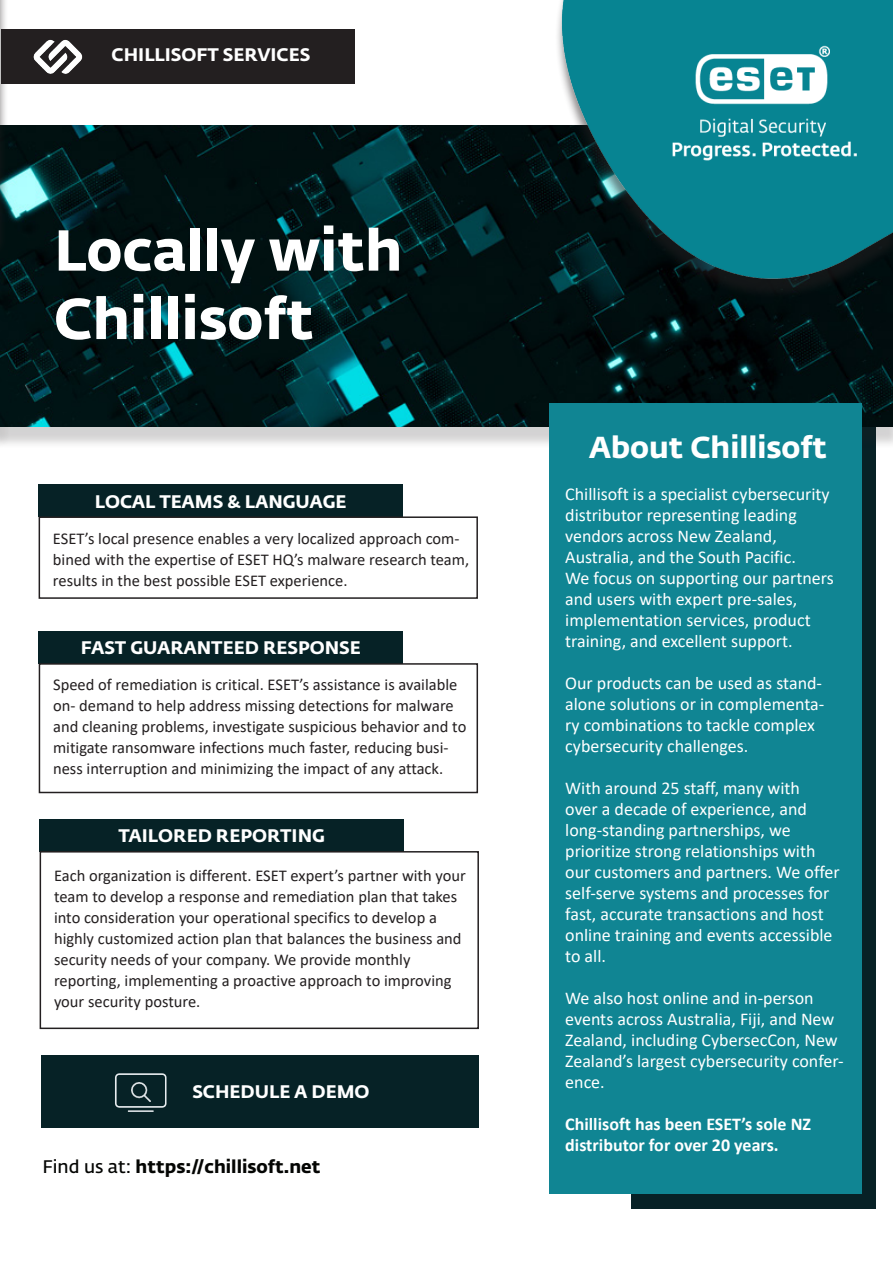
<style>
.page{position:relative;width:893px;height:1263px;background:#fff}
.page>*{position:absolute;margin:0;border:0;box-sizing:border-box;transform-origin:0 0}
.Headers_1{font:57px "Fedra Sans Alt Pro Bold LF";color:#fff}
.Headers_2{font:30px "Fedra Sans Alt Pro Bold LF";color:#fff}
.General_Text{font:18px/21px "Calibri";color:#fff}
.Headers_2-2{font:18px "Fedra Sans Alt Pro Bold LF";color:#fff}
.General_Text-2{font:700 18px/21px "Calibri";color:#fff}
.Headers_2-3{font:18px "Fedra Sans Alt Pro Bold LF";color:#040503}
.General_Text-3{font:16.5px/21px "Calibri";color:#231f20}
.s1{font-family:"Fedra Sans Alt Pro Demi LF"}
</style>
<div class="page">
<div style="left:631px;top:425px;width:245px;height:784px;background:#072126"></div>
<div style="left:0;top:132px;width:893px;height:317px;background:#231f20;opacity:.2"></div>
<img style="left:0;top:126px;width:893px;height:300px">
<div style="left:0;top:0;width:8px;height:300px;background:#231f20;opacity:.53"></div>
<img style="left:0;top:0;width:1px;height:333px">
<img style="left:533px;top:0;width:360px;height:333px">
<img style="left:644px;top:41px;width:235px;height:131px">
<div style="left:549px;top:403px;width:312px;height:790px;background:#108593"></div>
<div style="left:1px;top:29px;width:354px;height:54px;background:#231f20"></div>
<img style="left:17px;top:39px;width:74px;height:45px">
<div style="left:39px;top:484px;width:364px;height:33px;background:#062226"></div>
<div style="left:39px;top:516px;width:439px;height:83px;border:2px solid #231f20"></div>
<div style="left:39px;top:631px;width:364px;height:33px;background:#062226"></div>
<div style="left:39px;top:663px;width:439px;height:130px;border:2px solid #231f20"></div>
<div style="left:40px;top:819px;width:364px;height:32px;background:#062226"></div>
<div style="left:40px;top:851px;width:439px;height:178px;border:2px solid #231f20"></div>
<div style="left:42px;top:1055px;width:437px;height:72px;background:#062226"></div>
<svg style="left:115px;top:1073px;width:51px;height:39px"></svg>
<img style="left:132px;top:1082px;width:19px;height:19px">
<p class="Headers_2-2" style="left:112px;top:41px;width:200px">CHILLISOFT SERVICES</p>
<p class="Headers_1" style="left:54px;top:205px;width:350px">Locally with</p>
<p class="Headers_1" style="left:54px;top:273px;width:261px">Chillisoft</p>
<p class="Headers_2-2" style="left:95px;top:487px;width:253px">LOCAL TEAMS &amp; LANGUAGE</p>
<p class="General_Text-3" style="left:53px;top:527px;width:418px">ESET’s local presence enables a very localized approach com&shy;bined with the expertise of ESET HQ’s malware research team, results in the best possible ESET experience.</p>
<p class="Headers_2-2" style="left:81px;top:634px;width:282px">FAST GUARANTEED RESPONSE</p>
<p class="General_Text-3" style="left:53px;top:674px;width:415px">Speed of remediation is critical. ESET’s assistance is available on- demand to help address missing detections for malware and cleaning problems, investigate suspicious behavior and to mitigate ransomware infections much faster, reducing busi&shy;ness interruption and minimizing the impact of any attack.</p>
<p class="Headers_2-2" style="left:118px;top:821px;width:208px">TAILORED REPORTING</p>
<p class="General_Text-3" style="left:54px;top:865px;width:413px">Each organization is different. ESET expert’s partner with your team to develop a response and remediation plan that takes into consideration your operational specifics to develop a highly customized action plan that balances the business and security needs of your company. We provide monthly reporting, implementing a proactive approach to improving your security posture.</p>
<p class="Headers_2-2" style="left:192px;top:1077px;width:179px">SCHEDULE A DEMO</p>
<p class="Headers_2-3" style="left:42px;top:1152px;width:280px"><span class="s1">Find us at:</span> https://chillisoft.net</p>
<p class="Headers_2" style="left:590px;top:423px;width:239px">About Chillisoft</p>
<p class="General_Text" style="left:565px;top:483px;width:270px">Chillisoft is a specialist cybersecurity distributor representing leading vendors across New Zealand, Australia, and the South Pacific.<br>We focus on supporting our partners and users with expert pre-sales, implementation services, product training, and excellent support.</p>
<p class="General_Text" style="left:565px;top:672px;width:261px">Our products can be used as stand&shy;alone solutions or in complementa&shy;ry combinations to tackle complex cybersecurity challenges.</p>
<p class="General_Text" style="left:565px;top:777px;width:276px">With around 25 staff, many with<br>over a decade of experience, and long-standing partnerships, we prioritize strong relationships with our customers and partners. We offer self-serve systems and processes for fast, accurate transactions and host online training and events accessible to all.</p>
<p class="General_Text" style="left:565px;top:987px;width:280px">We also host online and in-person events across Australia, Fiji, and New<br>Zealand, including CybersecCon, New<br>Zealand’s largest cybersecurity confer&shy;ence.</p>
<p class="General_Text-2" style="left:565px;top:1113px;width:247px">Chillisoft has been ESET’s sole NZ distributor for over 20 years.</p>
</div>
